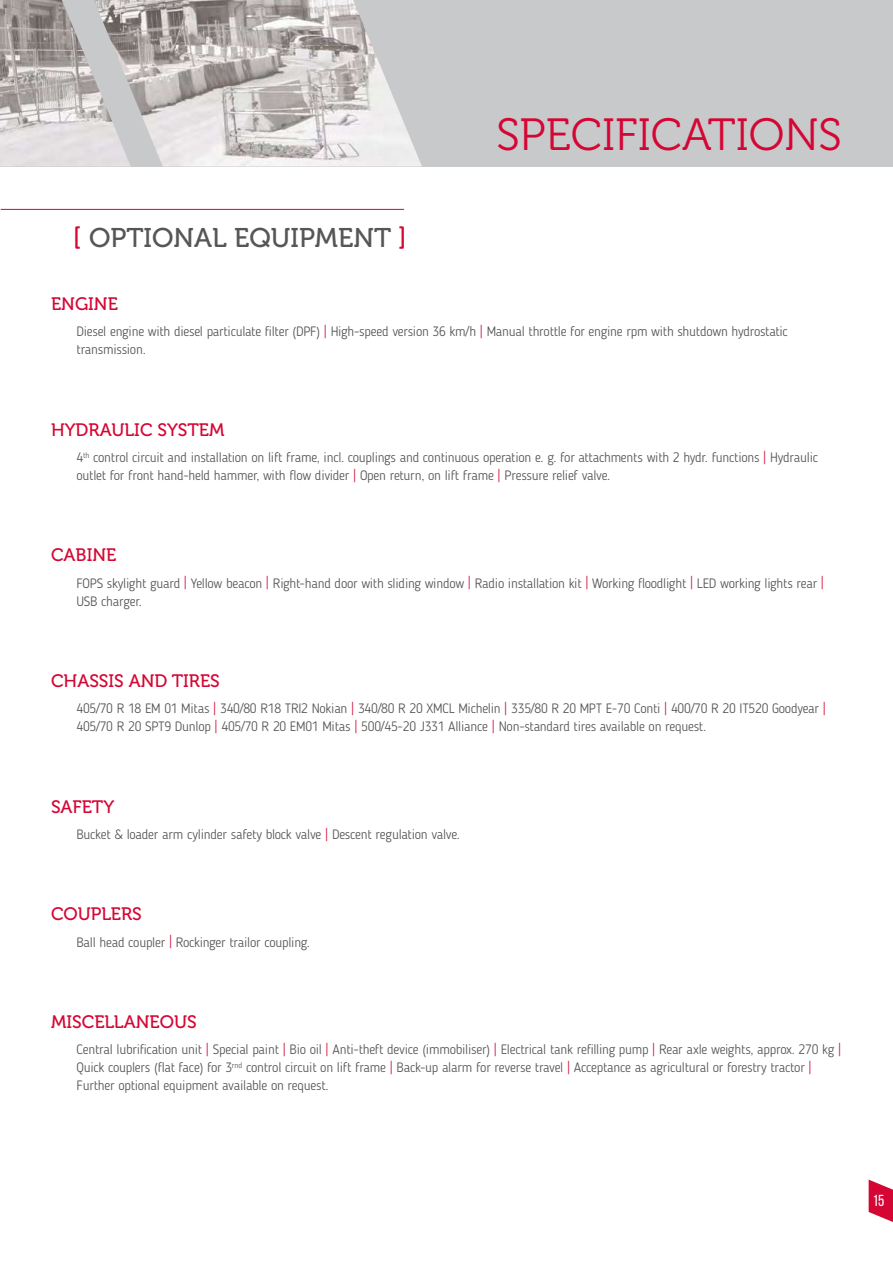
<style>
.page{position:relative;width:893px;height:1263px;background:#fff}
.page>*{position:absolute;margin:0;border:0;box-sizing:border-box;transform-origin:0 0}
.t1{font:45px "Museo 300";color:#d50634}
.t2{font:27px "Museo 500";color:#565655}
.t3{font:18px "Museo 500";color:#d50634}
.t4{font:15.9px "Bebas Neue";color:#fff}
.t5{font:300 13.5px/18px "Blogger Sans";letter-spacing:-.015em;color:#535453}
.s1{color:#d50634}
</style>
<div class="page">
<div style="left:0;top:0;width:893px;height:167px;background:#c7c9ca"></div>
<img style="left:0;top:0;width:422px;height:167px">
<hr style="left:1px;top:209px;width:403px;height:1px;background:#d50634">
<svg style="left:869px;top:1179px;width:24px;height:43px"></svg>
<h2 class="t2" style="left:73px;top:223px;width:335px"><span class="s1">[</span> OPTIONAL EQUIPMENT <span class="s1">]</span></h2>
<h1 class="t1" style="left:496px;top:110px;width:347px">SPECIFICATIONS</h1>
<h3 class="t3" style="left:51px;top:294px;width:68px">ENGINE</h3>
<p class="t5" style="left:77px;top:323px;width:713px">Diesel engine with diesel particulate filter (DPF) <span class="s1">|</span> High-speed version 36 km/h <span class="s1">|</span> Manual throttle for engine rpm with shutdown hydrostatic transmission.</p>
<h3 class="t3" style="left:51px;top:420px;width:175px">HYDRAULIC SYSTEM</h3>
<p class="t5" style="left:77px;top:448px;width:743px">4<sup>th</sup> control circuit and installation on lift frame, incl. couplings and continuous operation e. g. for attachments with 2 hydr. functions <span class="s1">|</span> Hydraulic outlet for front hand-held hammer, with flow divider <span class="s1">|</span> Open return, on lift frame <span class="s1">|</span> Pressure relief valve.</p>
<h3 class="t3" style="left:51px;top:545px;width:67px">CABINE</h3>
<p class="t5" style="left:77px;top:574px;width:749px">FOPS skylight guard <span class="s1">|</span> Yellow beacon <span class="s1">|</span> Right-hand door with sliding window <span class="s1">|</span> Radio installation kit <span class="s1">|</span> Working floodlight <span class="s1">|</span> LED working lights rear <span class="s1">|<br></span>USB charger.</p>
<h3 class="t3" style="left:51px;top:671px;width:170px">CHASSIS AND TIRES</h3>
<p class="t5" style="left:77px;top:700px;width:751px">405/70 R 18 EM 01 Mitas <span class="s1">|</span> 340/80 R18 TRI2 Nokian <span class="s1">|</span> 340/80 R 20 XMCL Michelin <span class="s1">|</span> 335/80 R 20 MPT E-70 Conti <span class="s1">|</span> 400/70 R 20 IT520 Goodyear <span class="s1">|<br></span>405/70 R 20 SPT9 Dunlop <span class="s1">|</span> 405/70 R 20 EM01 Mitas <span class="s1">|</span> 500/45-20 J331 Alliance <span class="s1">|</span> Non-standard tires available on request.</p>
<h3 class="t3" style="left:51px;top:796px;width:65px">SAFETY</h3>
<p class="t5" style="left:77px;top:825px;width:385px">Bucket &amp; loader arm cylinder safety block valve <span class="s1">|</span> Descent regulation valve.</p>
<h3 class="t3" style="left:51px;top:904px;width:92px">COUPLERS</h3>
<p class="t5" style="left:77px;top:933px;width:235px">Ball head coupler <span class="s1">|</span> Rockinger trailor coupling.</p>
<h3 class="t3" style="left:51px;top:1012px;width:147px">MISCELLANEOUS</h3>
<p class="t5" style="left:77px;top:1041px;width:766px">Central lubrification unit <span class="s1">|</span> Special paint <span class="s1">|</span> Bio oil <span class="s1">|</span> Anti-theft device (immobiliser) <span class="s1">|</span> Electrical tank refilling pump <span class="s1">|</span> Rear axle weights, approx. 270 kg <span class="s1">|<br></span>Quick couplers (flat face) for 3<sup>rnd</sup> control circuit on lift frame <span class="s1">|</span> Back-up alarm for reverse travel <span class="s1">|</span> Acceptance as agricultural or forestry tractor <span class="s1">|<br></span>Further optional equipment available on request.</p>
<p class="t4" style="left:873px;top:1192px;width:13px">15</p>
</div>
